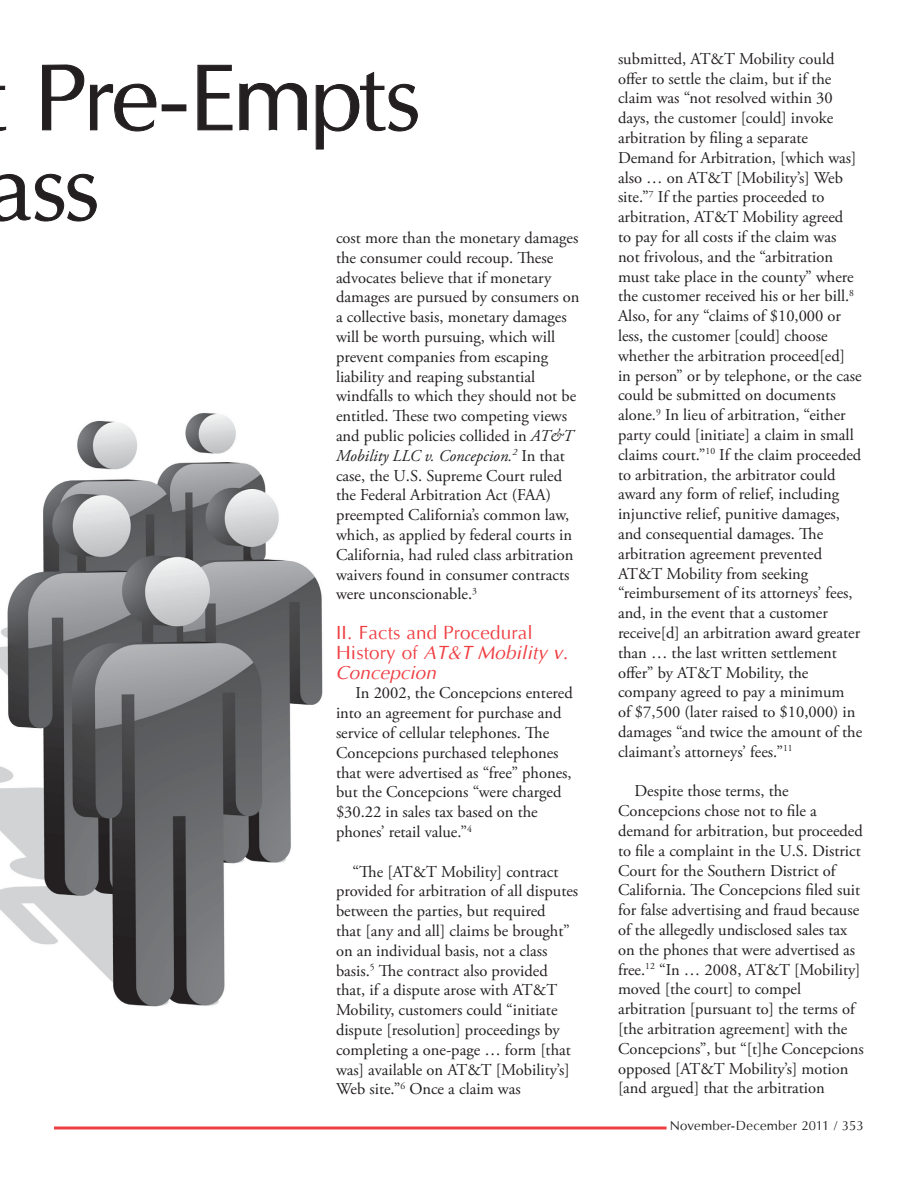
<style>
.page{position:relative;width:918px;height:1188px;background:#fff}
.page>*{position:absolute;margin:0;border:0;box-sizing:border-box;transform-origin:0 0}
.t1{font:97.5px/90px "Optim";letter-spacing:-.035em;color:#231f20}
.t2{font:19.5px/19.8px "Optim";color:#ef3e42}
.t3{font:16.5px/19.8px "Adobe Garamond Pro";color:#231f20}
.t4{font:13.5px "Optim";letter-spacing:.01em;color:#231f20}
.s1{font-style:italic}
</style>
<div class="page">
<hr style="left:54px;top:1127px;width:613px;height:3px;background:#ef3e42">
<svg style="left:0;top:85px;width:6px;height:46px"></svg>
<svg style="left:42px;top:64px;width:145px;height:68px"></svg>
<svg style="left:197px;top:65px;width:36px;height:66px"></svg>
<svg style="left:239px;top:83px;width:68px;height:48px"></svg>
<svg style="left:315px;top:72px;width:103px;height:78px"></svg>
<svg style="left:0;top:174px;width:97px;height:48px"></svg>
<img style="left:0;top:412px;width:323px;height:595px">
<h1 class="t1" style="left:-14px;top:57px;width:438px;text-indent:48px">Pre-Empts ass</h1>
<p class="t3" style="left:336px;top:229px;width:245px">cost more than the monetary damages the consumer could recoup. These advocates believe that if monetary damages are pursued by consumers on a collective basis, monetary damages will be worth pursuing, which will prevent companies from escaping liability and reaping substantial windfalls to which they should not be entitled. These two competing views and public policies collided in <span class="s1">AT&amp;T Mobility LLC v. Concepcion.</span><sup>2</sup> In that case, the U.S. Supreme Court ruled the Federal Arbitration Act (FAA) preempted California’s common law, which, as applied by federal courts in California, had ruled class arbitration waivers found in consumer contracts were unconscionable.<sup>3</sup></p>
<p class="t2" style="left:336px;top:624px;width:239px">II. Facts and Procedural<br>H i s to ry of <span class="s1">AT&amp;T Mobility v.<br>Concepcion</span></p>
<p class="t3" style="left:336px;top:685px;width:238px;text-indent:19px">In 2002, the Concepcions entered into an agreement for purchase and service of cellular telephones. The Concepcions purchased telephones that were advertised as “free” phones, but the Concepcions “were charged $30.22 in sales tax based on the phones’ retail value.”<sup>4</sup></p>
<p class="t3" style="left:336px;top:863px;width:244px;text-indent:17px">“The [AT&amp;T Mobility] contract provided for arbitration of all disputes between the parties, but required<br>that [any and all] claims be brought” on an individual basis, not a class basis.<sup>5</sup> The contract also provided that, if a dispute arose with AT&amp;T Mobility, customers could “initiate dispute [resolution] proceedings by completing a one-page … form [that was] available on AT&amp;T [Mobility’s] Web site.”<sup>6</sup> Once a claim was</p>
<p class="t3" style="left:618px;top:50px;width:246px">submitted, AT&amp;T Mobility could offer to settle the claim, but if the claim was “not resolved within 30 days, the customer [could] invoke arbitration by filing a separate Demand for Arbitration, [which was] also … on AT&amp;T [Mobility’s] Web site.”<sup>7</sup> If the parties proceeded to arbitration, AT&amp;T Mobility agreed<br>to pay for all costs if the claim was<br>not frivolous, and the “arbitration must take place in the county” where the customer received his or her bill.<sup>8<br></sup>Also, for any “claims of $10,000 or less, the customer [could] choose whether the arbitration proceed[ed]<br>in person” or by telephone, or the case could be submitted on documents alone.<sup>9</sup> In lieu of arbitration, “either party could [initiate] a claim in small claims court.”<sup>10</sup> If the claim proceeded to arbitration, the arbitrator could award any form of relief, including injunctive relief, punitive damages, and consequential damages. The arbitration agreement prevented AT&amp;T Mobility from seeking “reimbursement of its attorneys’ fees, and, in the event that a customer receive[d] an arbitration award greater than … the last written settlement offer” by AT&amp;T Mobility, the company agreed to pay a minimum<br>of $7,500 (later raised to $10,000) in damages “and twice the amount of the claimant’s attorneys’ fees.”<sup>11</sup></p>
<p class="t3" style="left:618px;top:783px;width:247px;text-indent:17px">Despite those terms, the Concepcions chose not to file a demand for arbitration, but proceeded to file a complaint in the U.S. District Court for the Southern District of California. The Concepcions filed suit for false advertising and fraud because of the allegedly undisclosed sales tax on the phones that were advertised as free.<sup>12</sup> “In … 2008, AT&amp;T [Mobility] moved [the court] to compel arbitration [pursuant to] the terms of [the arbitration agreement] with the Concepcions”, but “[t]he Concepcions opposed [AT&amp;T Mobility’s] motion [and argued] that the arbitration</p>
<p class="t4" style="left:670px;top:1119px;width:196px">November-December 2011 / 353</p>
</div>
